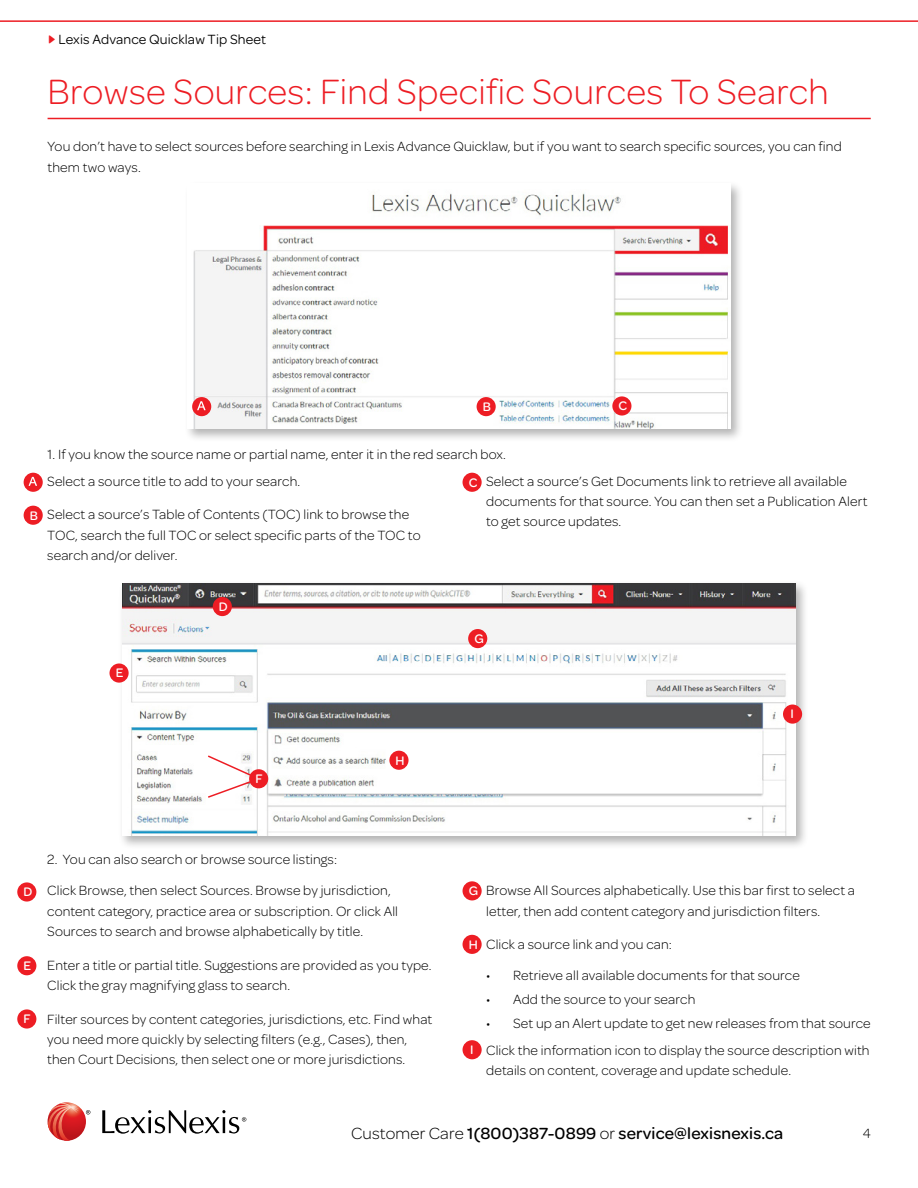
<style>
.page{position:relative;width:918px;height:1188px;background:#fff}
.page>*{position:absolute;margin:0;border:0;box-sizing:border-box;transform-origin:0 0}
.t1{font:300 37.5px "Omnes";letter-spacing:.01em;color:#ed1d24}
.t2{font:500 17.25px "Omnes";letter-spacing:.01em;color:#000}
.t3{font:300 14.25px/20.2px "Omnes";letter-spacing:.01em;color:#000}
.t4{font:14.25px "Omnes";letter-spacing:.01em;color:#000}
.t5{font:500 13.2px "Omnes";color:#fff}
.s1{color:#ed1d24}
.s2{font-weight:500;font-size:13.2px;color:#fff}
.s3{font-weight:300}
</style>
<div class="page">
<hr style="left:0;top:20px;width:918px;height:2px;background:#ed1d24">
<svg style="left:86px;top:1110px;width:4px;height:4px"></svg>
<svg style="left:102px;top:1110px;width:144px;height:24px"></svg>
<svg style="left:48px;top:1102px;width:38px;height:39px"></svg>
<svg style="left:48px;top:1103px;width:31px;height:38px"></svg>
<hr style="left:48px;top:118px;width:823px;height:1px;background:#ed1d24">
<div style="left:184px;top:180px;width:560px;height:262px;background:#000;opacity:.3"></div>
<img style="left:188px;top:184px;width:542px;height:245px">
<div style="left:118px;top:579px;width:691px;height:270px;background:#000;opacity:.3"></div>
<img style="left:122px;top:583px;width:674px;height:253px">
<div style="left:192px;top:397px;width:19px;height:19px;background:#ed1d24;border-radius:50%"></div>
<svg style="left:197px;top:401px;width:9px;height:9px"></svg>
<div style="left:24px;top:473px;width:19px;height:19px;background:#ed1d24;border-radius:50%"></div>
<svg style="left:29px;top:477px;width:8px;height:9px"></svg>
<div style="left:477px;top:397px;width:19px;height:19px;background:#ed1d24;border-radius:50%"></div>
<div style="left:24px;top:506px;width:19px;height:19px;background:#ed1d24;border-radius:50%"></div>
<div style="left:612px;top:396px;width:19px;height:20px;background:#ed1d24;border-radius:50%"></div>
<div style="left:17px;top:882px;width:19px;height:20px;background:#ed1d24;border-radius:50%"></div>
<div style="left:213px;top:597px;width:19px;height:19px;background:#ed1d24;border-radius:50%"></div>
<div style="left:17px;top:956px;width:19px;height:19px;background:#ed1d24;border-radius:50%"></div>
<div style="left:110px;top:664px;width:19px;height:19px;background:#ed1d24;border-radius:50%"></div>
<div style="left:17px;top:1009px;width:19px;height:20px;background:#ed1d24;border-radius:50%"></div>
<div style="left:463px;top:881px;width:19px;height:19px;background:#ed1d24;border-radius:50%"></div>
<div style="left:468px;top:629px;width:19px;height:19px;background:#ed1d24;border-radius:50%"></div>
<div style="left:463px;top:935px;width:19px;height:19px;background:#ed1d24;border-radius:50%"></div>
<div style="left:389px;top:751px;width:20px;height:19px;background:#ed1d24;border-radius:50%"></div>
<div style="left:463px;top:1040px;width:19px;height:19px;background:#ed1d24;border-radius:50%"></div>
<div style="left:783px;top:705px;width:19px;height:19px;background:#ed1d24;border-radius:50%"></div>
<div style="left:463px;top:473px;width:19px;height:19px;background:#ed1d24;border-radius:50%"></div>
<svg style="left:206px;top:754px;width:57px;height:45px"></svg>
<div style="left:249px;top:769px;width:19px;height:19px;background:#ed1d24;border-radius:50%"></div>
<p class="t4" style="left:47px;top:30px;width:220px"><span class="s1">•</span> Lexis Advance Quicklaw Tip Sheet</p>
<h1 class="t1" style="left:48px;top:67px;width:783px">Browse Sources: Find Specific Sources To Search</h1>
<p class="t3" style="left:48px;top:136px;width:796px">You don’t have to select sources before searching in Lexis Advance Quicklaw, but if you want to search specific sources, you can find them two ways.</p>
<p class="t5" style="left:483px;top:397px;width:10px">B</p>
<p class="t5" style="left:619px;top:397px;width:10px">C</p>
<p class="t5" style="left:30px;top:506px;width:10px">B</p>
<p class="t3" style="left:47px;top:441px;width:460px;line-height:26.4px">1. If you know the source name or partial name, enter it in the red search box.<br>Select a source title to add to your search.</p>
<p class="t3" style="left:47px;top:504px;width:375px">Select a source’s Table of Contents (TOC) link to browse the<br>TOC, search the full TOC or select specific parts of the TOC to search and/or deliver.</p>
<p class="t3" style="left:486px;top:470px;width:383px;text-indent:-17px"><span class="s2">C</span> Select a source’s Get Documents link to retrieve all available documents for that source. You can then set a Publication Alert to get source updates.</p>
<p class="t5" style="left:116px;top:664px;width:9px">E</p>
<p class="t5" style="left:219px;top:597px;width:10px">D</p>
<p class="t5" style="left:255px;top:770px;width:9px">F</p>
<p class="t5" style="left:396px;top:751px;width:11px">H</p>
<p class="t5" style="left:474px;top:629px;width:11px">G</p>
<p class="t5" style="left:791px;top:705px;width:5px">I</p>
<p class="t5" style="left:24px;top:883px;width:10px">D</p>
<p class="t5" style="left:24px;top:957px;width:9px">E</p>
<p class="t5" style="left:24px;top:1010px;width:9px">F</p>
<p class="t3" style="left:47px;top:843px;width:345px;line-height:31.3px">2. You can also search or browse source listings:<br>Click Browse, then select Sources. Browse by jurisdiction,</p>
<p class="t3" style="left:47px;top:900px;width:352px">content category, practice area or subscription. Or click All<br>Sources to search and browse alphabetically by title.</p>
<p class="t3" style="left:47px;top:954px;width:386px">Enter a title or partial title. Suggestions are provided as you type.<br>Click the gray magnifying glass to search.</p>
<p class="t3" style="left:47px;top:1008px;width:386px">Filter sources by content categories, jurisdictions, etc. Find what you need more quickly by selecting filters (e.g., Cases), then, then Court Decisions, then select one or more jurisdictions.</p>
<p class="t5" style="left:469px;top:882px;width:11px">G</p>
<p class="t5" style="left:469px;top:935px;width:11px">H</p>
<p class="t5" style="left:470px;top:1041px;width:5px">I</p>
<p class="t3" style="left:486px;top:880px;width:370px">Browse All Sources alphabetically. Use this bar first to select a letter, then add content category and jurisdiction filters.</p>
<p class="t3" style="left:486px;top:934px;width:187px">Click a source link and you can:</p>
<p class="t3" style="left:486px;top:965px;width:315px">• Retrieve all available documents for that source</p>
<p class="t3" style="left:486px;top:989px;width:211px">• Add the source to your search</p>
<p class="t3" style="left:486px;top:1009px;width:386px;line-height:27px">• Set up an Alert update to get new releases from that source<br>Click the information icon to display the source description with</p>
<p class="t3" style="left:486px;top:1060px;width:307px">details on content, coverage and update schedule.</p>
<p class="t2" style="left:351px;top:1122px;width:434px"><span class="s3">Customer Care</span> 1(800)387-0899 <span class="s3">or</span> service@lexisnexis.ca</p>
<p class="t3" style="left:863px;top:1123px;width:10px">4</p>
</div>
